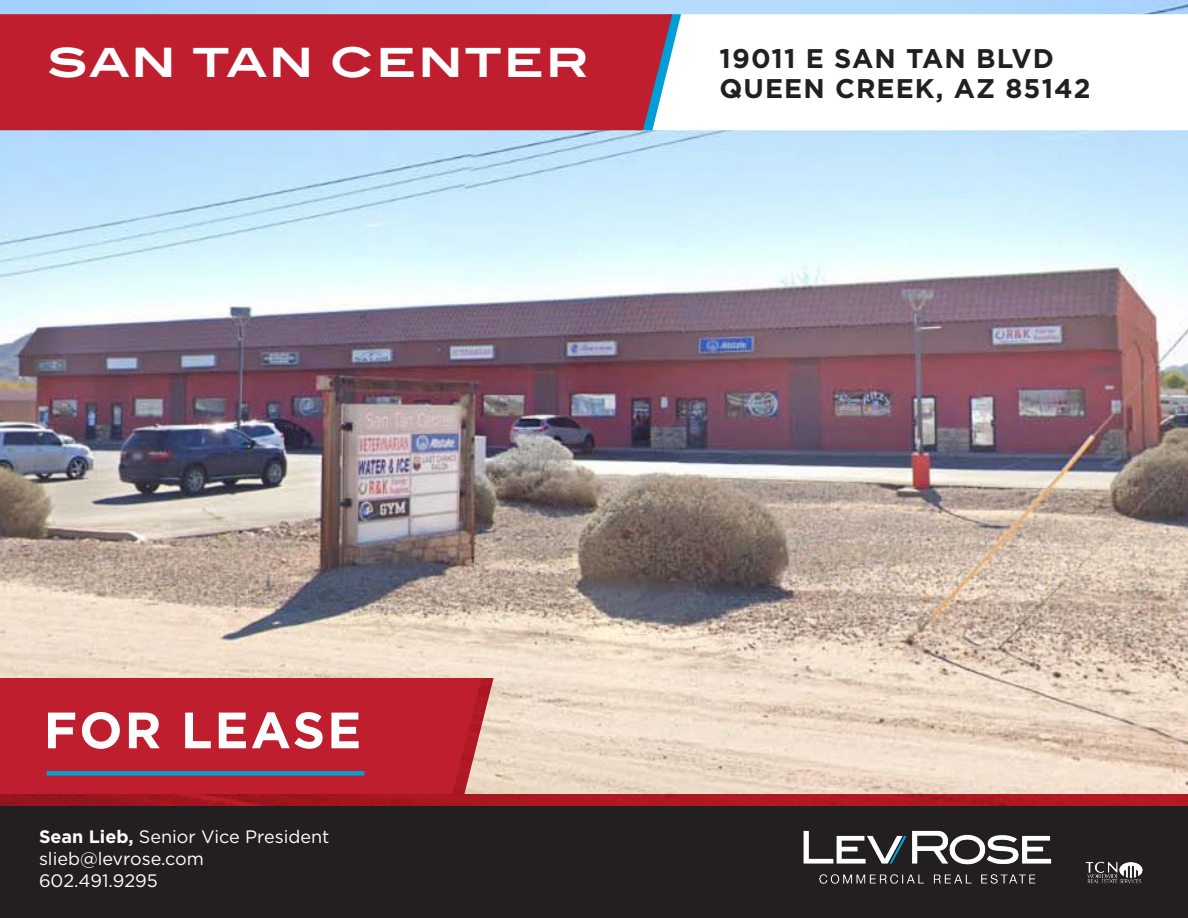
<style>
.page{position:relative;width:1188px;height:918px;background:#fff}
.page>*{position:absolute;margin:0;border:0;box-sizing:border-box;transform-origin:0 0}
.Headline_-_Align_Lef{font:700 51px "Gotham";letter-spacing:.04em;color:#fff}
.Headline_-_Align_Lef-2{font:700 40.5px "Blair ITC";letter-spacing:.045em;color:#fff}
.Headline_-_Align_Lef-3{font:700 27px "Gotham";letter-spacing:.04em;color:#231f20}
.t1{font:18px "Gotham";color:#fff}
.s1{font-weight:700}
</style>
<div class="page">
<img style="left:0;top:0;width:1188px;height:794px">
<svg style="left:681px;top:14px;width:507px;height:116px"></svg>
<svg style="left:672px;top:14px;width:9px;height:116px"></svg>
<div style="left:0;top:14px;width:672px;height:116px;background:#be1e2d"></div>
<svg style="left:482px;top:678px;width:12px;height:116px"></svg>
<div style="left:0;top:678px;width:482px;height:116px;background:#be1e2d"></div>
<svg style="left:0;top:794px;width:1188px;height:13px;background:#9d1820"></svg>
<div style="left:0;top:807px;width:1188px;height:111px;background:#231f20"></div>
<img style="left:803px;top:830px;width:340px;height:54px">
<div style="left:47px;top:771px;width:318px;height:5px;background:#00a3d4"></div>
<p class="Headline_-_Align_Lef-2" style="left:47px;top:37px;width:543px">SAN TAN CENTER</p>
<p class="Headline_-_Align_Lef-3" style="left:720px;top:41px;width:336px">19011 E SAN TAN BLVD</p>
<p class="Headline_-_Align_Lef-3" style="left:720px;top:71px;width:373px">QUEEN CREEK, AZ 85142</p>
<p class="Headline_-_Align_Lef" style="left:44px;top:696px;width:319px">FOR LEASE</p>
<p class="t1" style="left:39px;top:825px;width:292px"><span class="s1">Sean Lieb,</span> Senior Vice President</p>
<p class="t1" style="left:39px;top:847px;width:166px">slieb@levrose.com</p>
<p class="t1" style="left:39px;top:869px;width:120px">602.491.9295</p>
</div>
